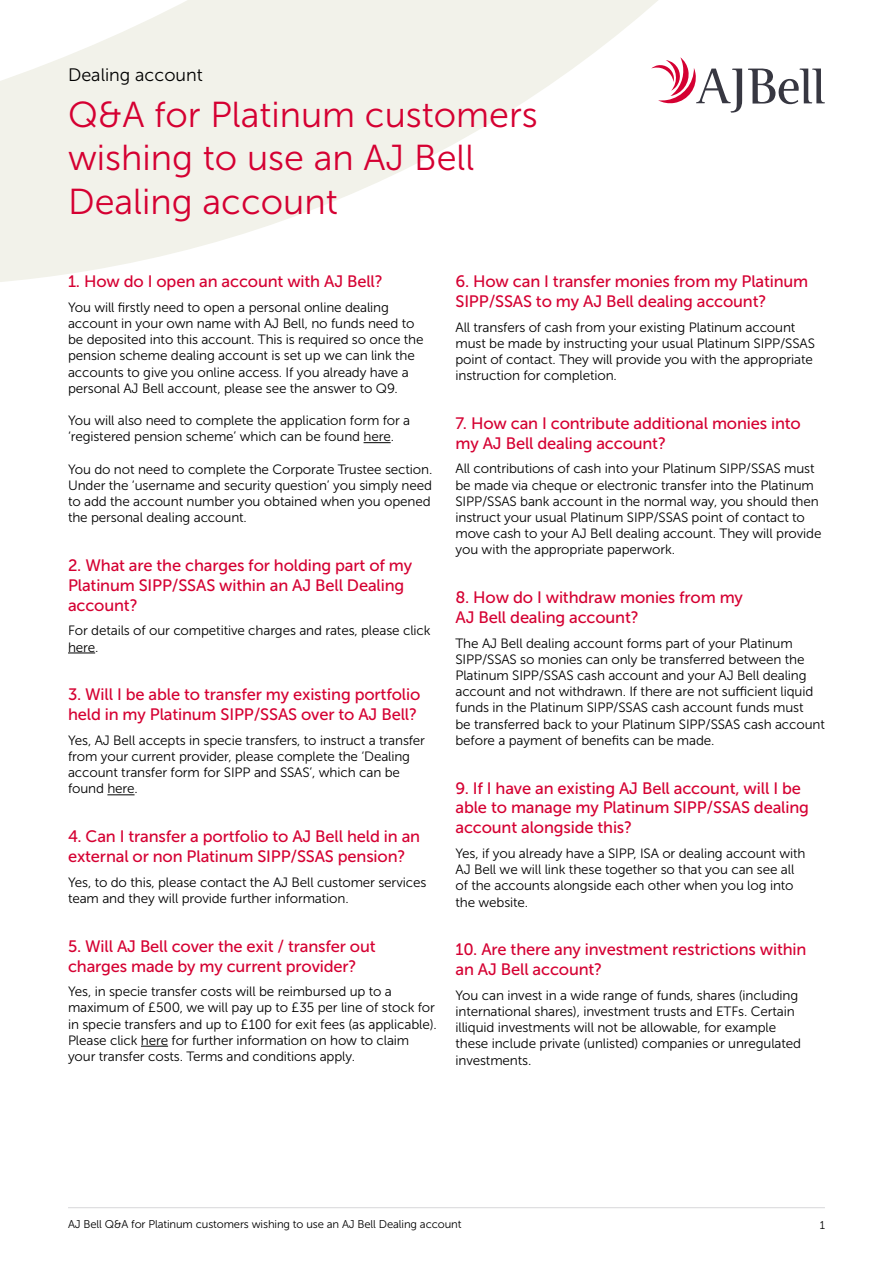
<style>
.page{position:relative;width:893px;height:1263px;background:#fff}
.page>*{position:absolute;margin:0;border:0;box-sizing:border-box;transform-origin:0 0}
.t1{font:36px/43.2px "Museo Sans 300";color:#d50032}
.t2{font:18px "Museo Sans 300";color:#000}
.t3{font:16.5px/19.8px "Museo Sans 500";letter-spacing:-.01em;color:#d50032}
.t4{font:13.5px/16.2px "Museo Sans 300";letter-spacing:-.01em;color:#000}
.t5{font:11.25px "Museo Sans 300";letter-spacing:-.01em;color:#000}
</style>
<div class="page">
<hr style="left:68px;top:1207px;width:757px;height:1px;background:#d7d7d9">
<svg style="left:0;top:0;width:792px;height:282px;fill:#f2f2ea"></svg>
<svg style="left:748px;top:68px;width:77px;height:36px"></svg>
<svg style="left:651px;top:57px;width:91px;height:56px"></svg>
<svg style="left:364px;top:442px;width:27px;height:1px"></svg>
<svg style="left:68px;top:653px;width:27px;height:1px"></svg>
<svg style="left:107px;top:794px;width:28px;height:1px"></svg>
<svg style="left:141px;top:1046px;width:27px;height:1px"></svg>
<h2 class="t2" style="left:68px;top:65px;width:136px">Dealing account</h2>
<h1 class="t1" style="left:68px;top:94px;width:471px">Q&amp;A for Platinum customers wishing to use an AJ Bell<br>Dealing account</h1>
<p class="t3" style="left:68px;top:271px;width:316px">1. How do I open an account with AJ Bell?</p>
<p class="t4" style="left:68px;top:299px;width:357px">You will firstly need to open a personal online dealing account in your own name with AJ Bell, no funds need to be deposited into this account. This is required so once the pension scheme dealing account is set up we can link the accounts to give you online access. If you already have a personal AJ Bell account, please see the answer to Q9.</p>
<p class="t4" style="left:68px;top:412px;width:344px">You will also need to complete the application form for a ‘registered pension scheme’ which can be found here.</p>
<p class="t4" style="left:68px;top:461px;width:366px">You do not need to complete the Corporate Trustee section.<br>Under the ‘username and security question’ you simply need to add the account number you obtained when you opened the personal dealing account.</p>
<p class="t3" style="left:68px;top:555px;width:346px">2. What are the charges for holding part of my<br>Platinum SIPP/SSAS within an AJ Bell Dealing account?</p>
<p class="t4" style="left:68px;top:623px;width:364px">For details of our competitive charges and rates, please click here.</p>
<p class="t3" style="left:68px;top:685px;width:354px">3. Will I be able to transfer my existing portfolio held in my Platinum SIPP/SSAS over to AJ Bell?</p>
<p class="t4" style="left:68px;top:732px;width:359px">Yes, AJ Bell accepts in specie transfers, to instruct a transfer from your current provider, please complete the ‘Dealing account transfer form for SIPP and SSAS’, which can be found here.</p>
<p class="t3" style="left:68px;top:827px;width:354px">4. Can I transfer a portfolio to AJ Bell held in an external or non Platinum SIPP/SSAS pension?</p>
<p class="t4" style="left:68px;top:874px;width:360px">Yes, to do this, please contact the AJ Bell customer services team and they will provide further information.</p>
<p class="t3" style="left:68px;top:936px;width:309px">5. Will AJ Bell cover the exit / transfer out charges made by my current provider?</p>
<p class="t4" style="left:68px;top:983px;width:370px">Yes, in specie transfer costs will be reimbursed up to a maximum of £500, we will pay up to £35 per line of stock for in specie transfers and up to £100 for exit fees (as applicable).<br>Please click here for further information on how to claim your transfer costs. Terms and conditions apply.</p>
<p class="t3" style="left:455px;top:271px;width:354px">6. How can I transfer monies from my Platinum<br>SIPP/SSAS to my AJ Bell dealing account?</p>
<p class="t4" style="left:455px;top:319px;width:361px">All transfers of cash from your existing Platinum account must be made by instructing your usual Platinum SIPP/SSAS point of contact. They will provide you with the appropriate instruction for completion.</p>
<p class="t3" style="left:455px;top:413px;width:347px">7. How can I contribute additional monies into my AJ Bell dealing account?</p>
<p class="t4" style="left:455px;top:461px;width:368px">All contributions of cash into your Platinum SIPP/SSAS must be made via cheque or electronic transfer into the Platinum SIPP/SSAS bank account in the normal way, you should then instruct your usual Platinum SIPP/SSAS point of contact to move cash to your AJ Bell dealing account. They will provide you with the appropriate paperwork.</p>
<p class="t3" style="left:455px;top:588px;width:289px">8. How do I withdraw monies from my<br>AJ Bell dealing account?</p>
<p class="t4" style="left:455px;top:635px;width:371px">The AJ Bell dealing account forms part of your Platinum SIPP/SSAS so monies can only be transferred between the Platinum SIPP/SSAS cash account and your AJ Bell dealing account and not withdrawn. If there are not sufficient liquid funds in the Platinum SIPP/SSAS cash account funds must<br>be transferred back to your Platinum SIPP/SSAS cash account before a payment of benefits can be made.</p>
<p class="t3" style="left:455px;top:778px;width:355px">9. If I have an existing AJ Bell account, will I be able to manage my Platinum SIPP/SSAS dealing account alongside this?</p>
<p class="t4" style="left:455px;top:845px;width:351px">Yes, if you already have a SIPP, ISA or dealing account with AJ Bell we will link these together so that you can see all of the accounts alongside each other when you log into the website.</p>
<p class="t3" style="left:455px;top:940px;width:352px">10. Are there any investment restrictions within an AJ Bell account?</p>
<p class="t4" style="left:455px;top:987px;width:347px">You can invest in a wide range of funds, shares (including international shares), investment trusts and ETFs. Certain illiquid investments will not be allowable, for example these include private (unlisted) companies or unregulated investments.</p>
<p class="t5" style="left:68px;top:1218px;width:395px">AJ Bell Q&amp;A for Platinum customers wishing to use an AJ Bell Dealing account</p>
<p class="t5" style="left:820px;top:1219px;width:7px">1</p>
</div>
